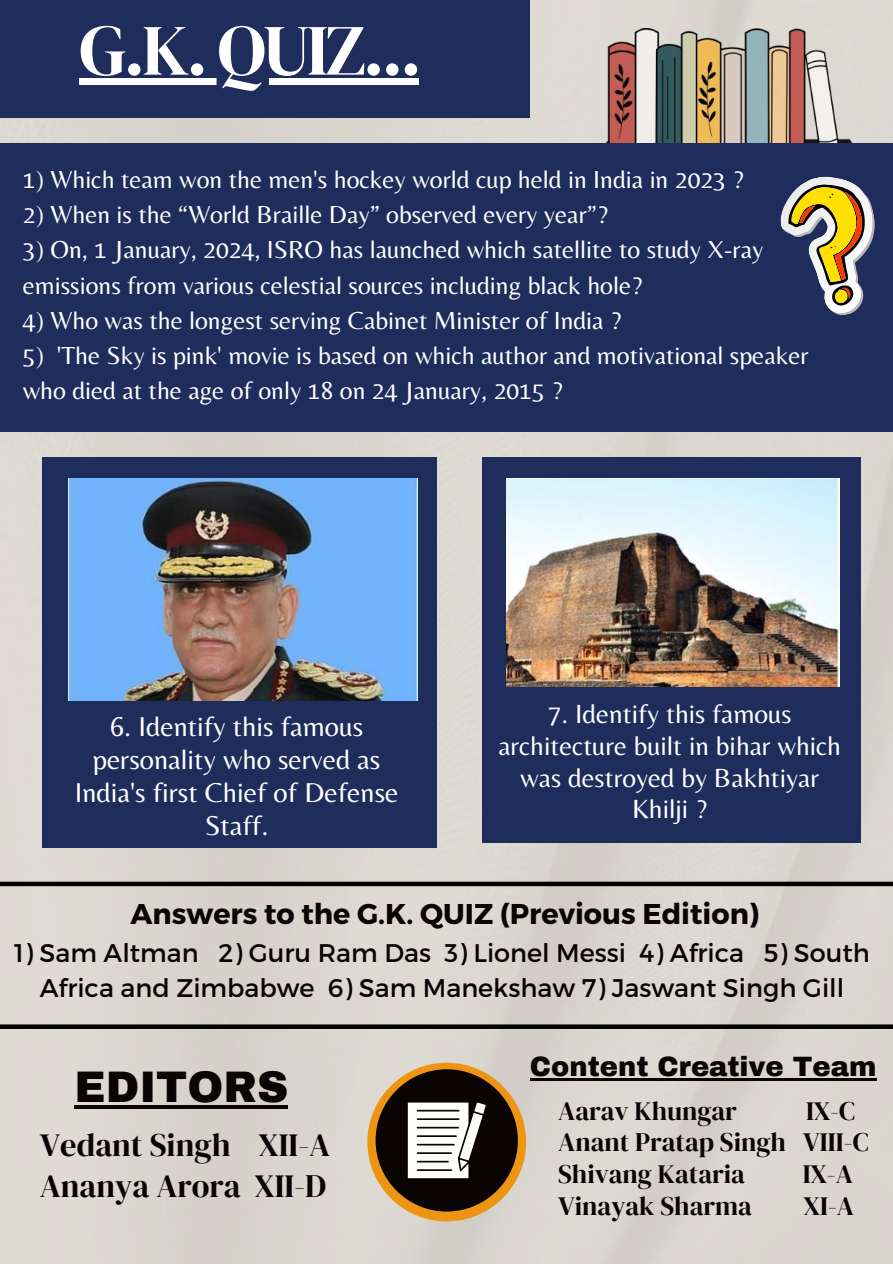
<style>
.page{position:relative;width:893px;height:1264px;background:#fff}
.page>*{position:absolute;margin:0;border:0;box-sizing:border-box;transform-origin:0 0}
.t1{font:72px "DM Serif Display";color:#fff}
.t2{font:900 43.2px "Archivo";color:#0a0404}
.t3{font:32.4px/40.5px "DM Serif Display";color:#0a0404}
.t4{font:700 28.65px "Montserrat";color:#0a0404}
.t5{font:28.35px/33px "Belleza";color:#fff;text-align:center}
.t6{font:27.3px/31.8px "Belleza";color:#fff;text-align:center}
.t7{font:900 27.3px "Archivo";color:#0a0404}
.t8{font:26.55px/31.5px "DM Serif Display";color:#0a0404}
.t9{font:25.65px/35.1px "Belleza";color:#fff}
.t10{font:25.5px/34.8px "Montserrat";color:#0a0404;text-align:center}
</style>
<div class="page">
<img style="left:0;top:0;width:892px;height:1263px">
<img style="left:594px;top:28px;width:266px;height:115px">
<div style="left:0;top:143px;width:892px;height:288px;background:#1e2d5c"></div>
<div style="left:0;top:0;width:529px;height:117px;background:#1e2d5c"></div>
<svg style="left:0;top:1024px;width:892px;height:4px;background:#171716"></svg>
<div style="left:0;top:881px;width:892px;height:5px;background:#000"></div>
<svg style="left:780px;top:176px;width:95px;height:140px"></svg>
<div style="left:42px;top:457px;width:394px;height:391px;background:#1e2d5c"></div>
<div style="left:482px;top:457px;width:378px;height:385px;background:#1e2d5c"></div>
<img style="left:506px;top:479px;width:333px;height:208px">
<img style="left:68px;top:479px;width:349px;height:221px">
<svg style="left:367px;top:1062px;width:159px;height:159px;background:#de8d19"></svg>
<div style="left:375px;top:1069px;width:142px;height:141px;background:#0a0404;border-radius:50%"></div>
<svg style="left:407px;top:1102px;width:79px;height:77px"></svg>
<svg style="left:79px;top:78px;width:340px;height:7px;fill:#fff"></svg>
<svg style="left:74px;top:1104px;width:214px;height:4px"></svg>
<hr style="left:530px;top:1077px;width:346px;height:3px;background:#0a0404">
<h1 class="t1" style="left:79px;top:0;width:344px">G.K. QUIZ...</h1>
<p class="t9" style="left:23px;top:161px;width:722px">1) Which team won the men's hockey world cup held in India in 2023 ?</p>
<p class="t9" style="left:23px;top:197px;width:587px">2) When is the “World Braille Day” observed every year”?</p>
<p class="t9" style="left:23px;top:232px;width:742px">3) On, 1 January, 2024, ISRO has launched which satellite to study X-ray emissions from various celestial sources including black hole?</p>
<p class="t9" style="left:23px;top:302px;width:600px">4) Who was the longest serving Cabinet Minister of India ?</p>
<p class="t9" style="left:23px;top:337px;width:787px">5) 'The Sky is pink' movie is based on which author and motivational speaker who died at the age of only 18 on 24 January, 2015 ?</p>
<p class="t5" style="left:75px;top:709px;width:325px">6. Identify this famous personality who served as<br>India's first Chief of Defense<br>Staff.</p>
<p class="t6" style="left:498px;top:697px;width:344px">7. Identify this famous architecture built in bihar which was destroyed by Bakhtiyar<br>Khilji ?</p>
<p class="t4" style="left:131px;top:894px;width:630px">Answers to the G.K. QUIZ (Previous Edition)</p>
<p class="t10" style="left:14px;top:934px;width:857px">1) Sam Altman 2) Guru Ram Das 3) Lionel Messi 4) Africa 5) South<br>Africa and Zimbabwe 6) Sam Manekshaw 7) Jaswant Singh Gill</p>
<h2 class="t2" style="left:74px;top:1064px;width:215px">EDITORS</h2>
<p class="t3" style="left:40px;top:1124px;width:292px">Vedant Singh XII-A<br>Ananya Arora XII-D</p>
<p class="t7" style="left:530px;top:1051px;width:348px">Content Creative Team</p>
<p class="t8" style="left:558px;top:1094px;width:180px">Aarav Khungar</p>
<p class="t8" style="left:558px;top:1094px;width:312px;text-indent:248px">IX-C<br>Anant Pratap Singh VIII-C<br>Shivang Kataria</p>
<p class="t8" style="left:802px;top:1157px;width:52px">IX-A</p>
<p class="t8" style="left:558px;top:1189px;width:195px">Vinayak Sharma</p>
<p class="t8" style="left:803px;top:1189px;width:52px">XI-A</p>
</div>
